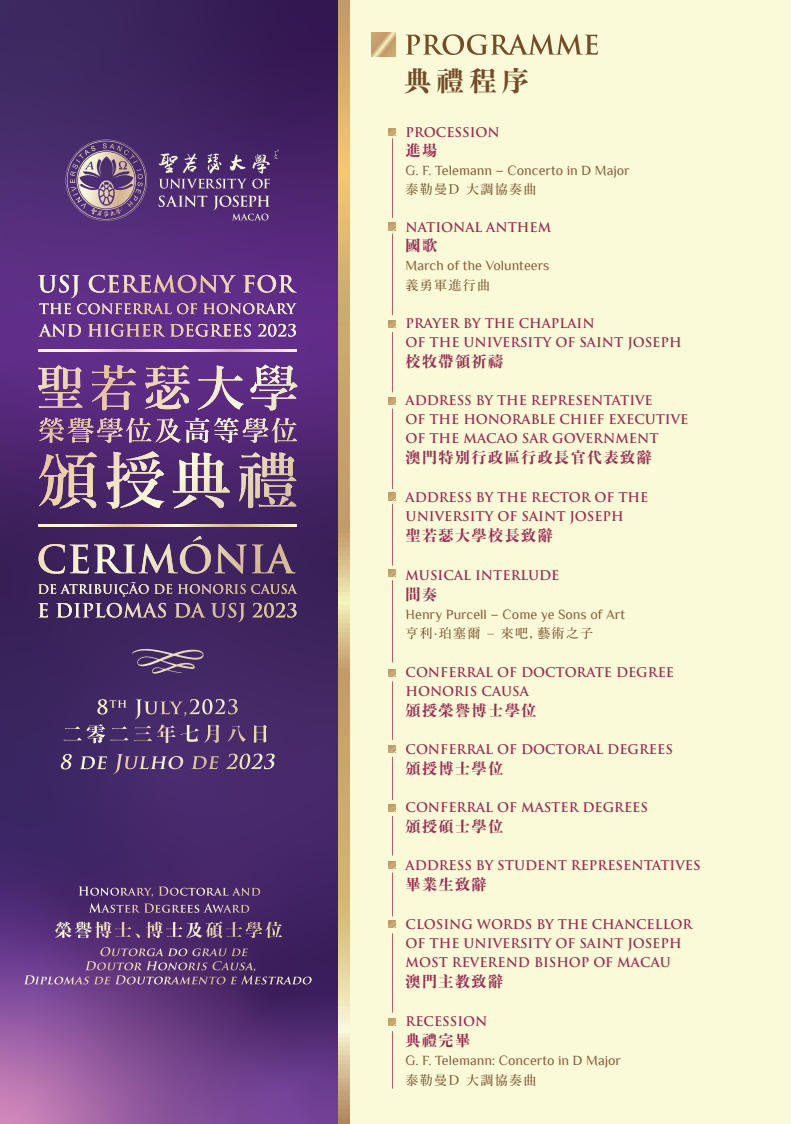
<style>
.page{position:relative;width:791px;height:1124px;background:#fff}
.page>*{position:absolute;margin:0;border:0;box-sizing:border-box;transform-origin:0 0}
.t1{font:800 27.2px "Yu Min";color:#744c27}
.t2{font:800 15px "Yu Min";letter-spacing:.1em;color:#992e53}
.t3{font:14px "Philosopher";color:#8a5d3b}
.t4{font:700 13px/19px "Trajan Pro";color:#992e53}
.t5{font:500 13px "Yu Min";letter-spacing:.1em;color:#744c27}
</style>
<div class="page">
<div style="left:344px;top:0;width:446px;height:1124px;background:#fbfad8"></div>
<svg style="left:0;top:0;width:338px;height:1124px"></svg>
<svg style="left:338px;top:0;width:11px;height:1124px"></svg>
<svg style="left:405px;top:34px;width:192px;height:21px"></svg>
<svg style="left:371px;top:32px;width:25px;height:25px"></svg>
<svg style="left:388px;top:128px;width:8px;height:8px"></svg>
<svg style="left:388px;top:223px;width:8px;height:7px"></svg>
<svg style="left:388px;top:320px;width:8px;height:8px"></svg>
<svg style="left:388px;top:397px;width:8px;height:7px"></svg>
<hr style="left:392px;top:138px;width:1px;height:80px;background:#fff">
<hr style="left:392px;top:332px;width:1px;height:60px;background:#fff">
<hr style="left:392px;top:234px;width:1px;height:81px;background:#fff">
<hr style="left:392px;top:408px;width:1px;height:81px;background:#fff">
<svg style="left:388px;top:493px;width:8px;height:7px"></svg>
<hr style="left:392px;top:681px;width:1px;height:59px;background:#fff">
<hr style="left:392px;top:816px;width:1px;height:39px;background:#fff">
<hr style="left:392px;top:757px;width:1px;height:43px;background:#fff">
<hr style="left:392px;top:872px;width:1px;height:44px;background:#fff">
<hr style="left:392px;top:933px;width:1px;height:79px;background:#fff">
<svg style="left:388px;top:569px;width:8px;height:8px"></svg>
<svg style="left:388px;top:669px;width:8px;height:7px"></svg>
<svg style="left:388px;top:745px;width:8px;height:8px"></svg>
<svg style="left:388px;top:804px;width:8px;height:8px"></svg>
<svg style="left:388px;top:861px;width:8px;height:7px"></svg>
<svg style="left:388px;top:920px;width:8px;height:7px"></svg>
<hr style="left:392px;top:1031px;width:1px;height:57px;background:#fff">
<svg style="left:388px;top:1018px;width:8px;height:7px"></svg>
<hr style="left:392px;top:504px;width:1px;height:61px;background:#fff">
<hr style="left:392px;top:580px;width:1px;height:82px;background:#fff">
<svg style="left:158px;top:195px;width:49px;height:12px"></svg>
<svg style="left:159px;top:150px;width:120px;height:39px"></svg>
<svg style="left:66px;top:140px;width:81px;height:81px"></svg>
<svg style="left:213px;top:195px;width:57px;height:25px"></svg>
<svg style="left:132px;top:649px;width:72px;height:25px"></svg>
<svg style="left:79px;top:886px;width:181px;height:11px"></svg>
<svg style="left:89px;top:903px;width:160px;height:9px"></svg>
<svg style="left:55px;top:921px;width:85px;height:17px"></svg>
<svg style="left:146px;top:921px;width:136px;height:17px"></svg>
<svg style="left:24px;top:947px;width:288px;height:37px"></svg>
<svg style="left:38px;top:365px;width:44px;height:43px"></svg>
<svg style="left:92px;top:365px;width:44px;height:45px"></svg>
<svg style="left:145px;top:365px;width:44px;height:44px"></svg>
<svg style="left:197px;top:365px;width:46px;height:45px"></svg>
<svg style="left:250px;top:364px;width:47px;height:46px"></svg>
<svg style="left:39px;top:418px;width:258px;height:25px"></svg>
<svg style="left:39px;top:452px;width:58px;height:56px"></svg>
<svg style="left:106px;top:451px;width:58px;height:57px"></svg>
<svg style="left:172px;top:452px;width:58px;height:56px"></svg>
<svg style="left:239px;top:452px;width:57px;height:56px"></svg>
<svg style="left:38px;top:275px;width:259px;height:39px"></svg>
<svg style="left:38px;top:324px;width:43px;height:13px"></svg>
<svg style="left:88px;top:324px;width:163px;height:13px"></svg>
<svg style="left:258px;top:324px;width:38px;height:13px"></svg>
<svg style="left:39px;top:536px;width:207px;height:38px"></svg>
<svg style="left:252px;top:544px;width:43px;height:29px"></svg>
<svg style="left:38px;top:582px;width:134px;height:15px"></svg>
<svg style="left:178px;top:584px;width:67px;height:10px"></svg>
<svg style="left:251px;top:584px;width:46px;height:10px"></svg>
<svg style="left:38px;top:603px;width:10px;height:14px"></svg>
<svg style="left:56px;top:603px;width:110px;height:14px"></svg>
<svg style="left:175px;top:603px;width:30px;height:14px"></svg>
<svg style="left:211px;top:603px;width:34px;height:19px"></svg>
<svg style="left:252px;top:603px;width:44px;height:14px"></svg>
<svg style="left:64px;top:726px;width:17px;height:14px"></svg>
<svg style="left:87px;top:724px;width:41px;height:19px"></svg>
<svg style="left:254px;top:725px;width:13px;height:18px"></svg>
<svg style="left:60px;top:754px;width:12px;height:15px"></svg>
<svg style="left:80px;top:756px;width:27px;height:13px"></svg>
<svg style="left:113px;top:754px;width:71px;height:20px"></svg>
<svg style="left:191px;top:756px;width:28px;height:13px"></svg>
<svg style="left:226px;top:753px;width:49px;height:16px"></svg>
<svg style="left:97px;top:699px;width:29px;height:15px"></svg>
<svg style="left:134px;top:699px;width:112px;height:44px"></svg>
<svg style="left:39px;top:525px;width:257px;height:2px"></svg>
<svg style="left:39px;top:349px;width:257px;height:2px"></svg>
<h1 class="t1" style="left:404px;top:60px;width:126px">典禮程序</h1>
<p class="t4" style="left:405px;top:123px;width:96px">PROCESSION</p>
<p class="t2" style="left:405px;top:139px;width:33px">進場</p>
<p class="t3" style="left:405px;top:163px;width:226px">G. F. Telemann – Concerto in D Major</p>
<p class="t5" style="left:405px;top:177px;width:132px">泰勒曼D 大調協奏曲</p>
<p class="t4" style="left:405px;top:218px;width:147px">NATIONAL ANTHEM</p>
<p class="t2" style="left:405px;top:234px;width:33px">國歌</p>
<p class="t3" style="left:405px;top:258px;width:145px">March of the Volunteers</p>
<p class="t5" style="left:405px;top:273px;width:86px">義勇軍進行曲</p>
<p class="t4" style="left:405px;top:314px;width:277px">PRAYER BY THE CHAPLAIN<br>OF THE UNIVERSITY OF SAINT JOSEPH</p>
<p class="t2" style="left:405px;top:350px;width:99px">校牧帶領祈禱</p>
<p class="t4" style="left:405px;top:391px;width:284px">ADDRESS BY THE REPRESENTATIVE<br>OF THE HONORABLE CHIEF EXECUTIVE<br>OF THE MACAO SAR GOVERNMENT</p>
<p class="t2" style="left:405px;top:446px;width:248px">澳門特別行政區行政長官代表致辭</p>
<p class="t4" style="left:405px;top:488px;width:244px">ADDRESS BY THE RECTOR OF THE<br>UNIVERSITY OF SAINT JOSEPH</p>
<p class="t2" style="left:405px;top:524px;width:148px">聖若瑟大學校長致辭</p>
<p class="t4" style="left:405px;top:566px;width:155px">MUSICAL INTERLUDE</p>
<p class="t2" style="left:405px;top:583px;width:33px">間奏</p>
<p class="t3" style="left:405px;top:607px;width:221px">Henry Purcell – Come ye Sons of Art</p>
<p class="t5" style="left:405px;top:621px;width:189px">亨利·珀塞爾 ‒ 來吧，藝術之子</p>
<p class="t4" style="left:405px;top:663px;width:270px">CONFERRAL OF DOCTORATE DEGREE<br>HONORIS CAUSA</p>
<p class="t2" style="left:405px;top:699px;width:132px">頒授榮譽博士學位</p>
<p class="t4" style="left:405px;top:740px;width:269px">CONFERRAL OF DOCTORAL DEGREES</p>
<p class="t2" style="left:405px;top:757px;width:99px">頒授博士學位</p>
<p class="t4" style="left:405px;top:798px;width:244px">CONFERRAL OF MASTER DEGREES</p>
<p class="t2" style="left:405px;top:815px;width:99px">頒授碩士學位</p>
<p class="t4" style="left:405px;top:856px;width:296px">ADDRESS BY STUDENT REPRESENTATIVES</p>
<p class="t2" style="left:405px;top:873px;width:82px">畢業生致辭</p>
<p class="t4" style="left:405px;top:915px;width:288px">CLOSING WORDS BY THE CHANCELLOR<br>OF THE UNIVERSITY OF SAINT JOSEPH<br>MOST REVEREND BISHOP OF MACAU</p>
<p class="t2" style="left:405px;top:970px;width:99px">澳門主教致辭</p>
<p class="t4" style="left:405px;top:1012px;width:83px">RECESSION</p>
<p class="t2" style="left:405px;top:1029px;width:66px">典禮完畢</p>
<p class="t3" style="left:405px;top:1053px;width:217px">G. F. Telemann: Concerto in D Major</p>
<p class="t5" style="left:405px;top:1068px;width:132px">泰勒曼D 大調協奏曲</p>
</div>
